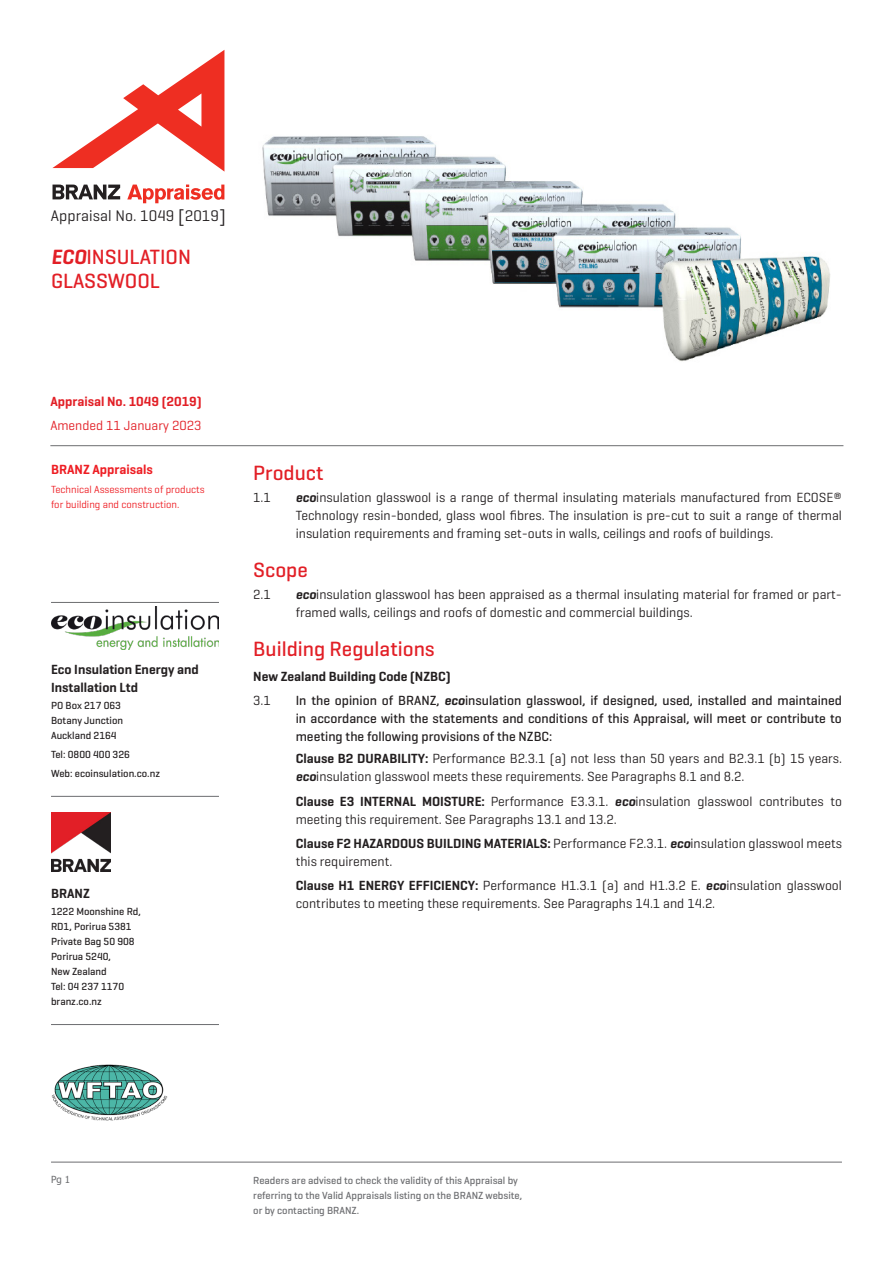
<style>
.page{position:relative;width:893px;height:1263px;background:#fff}
.page>*{position:absolute;margin:0;border:0;box-sizing:border-box;transform-origin:0 0}
.H3_Geo_P{font:500 21px/24px "Geogrotesque";color:#e21f26}
.t1{font:15.6px "Geogrotesque";letter-spacing:.005em;color:#231f20}
.Body_INDENT{font:13.5px/18px "Geogrotesque";color:#231f20}
.t2{font:500 13.5px/18px "Geogrotesque";color:#231f20;text-align:justify}
.H5_Geo_P{font:600 13.5px/18px "Geogrotesque";color:#231f20}
.H5_Geo_P_INDENT{font:600 13.5px "Geogrotesque";color:#231f20}
.H4_Geo_P{font:600 13.5px "Geogrotesque";color:#e21f26}
.H4_Geo_P-2{font:13.5px "Geogrotesque";color:#e21f26}
.Body{font:600 13.5px "Geogrotesque";color:#ee1d23}
.Small_Body_Geo_P{font:500 10.5px/15px "Geogrotesque";color:#231f20}
.Small_Body_Geo_P-2{font:500 10.5px/15px "Geogrotesque";color:#6c6d70}
.Body-2{font:10.5px/15px "Geogrotesque";color:#ee1d23}
.t3{font:9.75px "Tahoma";color:#6c6d70}
.s1{font-size:18.3px}
.s2{font-weight:600;font-style:italic}
.s3{font-weight:600}
</style>
<div class="page">
<hr style="left:51px;top:602px;width:168px;height:1px;background:#6c6d70">
<img style="left:51px;top:607px;width:168px;height:42px">
<hr style="left:51px;top:796px;width:168px;height:1px;background:#6c6d70">
<img style="left:51px;top:812px;width:60px;height:60px">
<hr style="left:51px;top:1024px;width:168px;height:1px;background:#6c6d70">
<hr style="left:50px;top:445px;width:793px;height:1px;background:#6c6d70">
<hr style="left:51px;top:1162px;width:791px;height:1px;background:#6c6d70">
<img style="left:51px;top:1064px;width:117px;height:57px">
<svg style="left:52px;top:50px;width:172px;height:122px"></svg>
<svg style="left:127px;top:185px;width:97px;height:18px"></svg>
<svg style="left:53px;top:185px;width:67px;height:14px"></svg>
<img style="left:262px;top:136px;width:568px;height:225px">
<p class="t1" style="left:51px;top:206px;width:176px">Appraisal No. 1049 <span class="s1">[</span>2019<span class="s1">]</span></p>
<p class="H3_Geo_P" style="left:51px;top:245px;width:142px"><span class="s2">ECO</span>INSULATION<br>GLASSWOOL</p>
<p class="H4_Geo_P" style="left:50px;top:393px;width:153px">Appraisal No. 1049 (2019)</p>
<p class="H4_Geo_P-2" style="left:50px;top:417px;width:152px">Amended 11 January 2023</p>
<p class="Body" style="left:51px;top:461px;width:103px">BRANZ Appraisals</p>
<p class="Body-2" style="left:51px;top:482px;width:155px">Technical Assessments of products for building and construction.</p>
<p class="H5_Geo_P" style="left:51px;top:660px;width:149px">Eco Insulation Energy and<br>Installation Ltd</p>
<p class="Small_Body_Geo_P" style="left:51px;top:697px;width:72px">PO Box 217 063</p>
<p class="Small_Body_Geo_P" style="left:51px;top:712px;width:74px">Botany Junction</p>
<p class="Small_Body_Geo_P" style="left:51px;top:727px;width:67px">Auckland 2164</p>
<p class="Small_Body_Geo_P" style="left:51px;top:747px;width:80px">Tel: 0800 400 326</p>
<p class="Small_Body_Geo_P" style="left:51px;top:766px;width:111px">Web: ecoinsulation.co.nz</p>
<p class="H5_Geo_P" style="left:51px;top:884px;width:40px">BRANZ</p>
<p class="Small_Body_Geo_P" style="left:51px;top:904px;width:91px">1222 Moonshine Rd,</p>
<p class="Small_Body_Geo_P" style="left:51px;top:919px;width:82px">RD1, Porirua 5381</p>
<p class="Small_Body_Geo_P" style="left:51px;top:934px;width:85px">Private Bag 50 908</p>
<p class="Small_Body_Geo_P" style="left:51px;top:949px;width:62px">Porirua 5240,<br>New Zealand</p>
<p class="Small_Body_Geo_P" style="left:51px;top:979px;width:75px">Tel: 04 237 1170</p>
<p class="Small_Body_Geo_P" style="left:51px;top:994px;width:52px">branz.co.nz</p>
<p class="H3_Geo_P" style="left:253px;top:460px;width:72px">Product</p>
<p class="Body_INDENT" style="left:253px;top:488px;width:19px">1.1</p>
<p class="Body_INDENT" style="left:296px;top:488px;width:548px;text-align:justify"><span class="s2">eco</span>insulation glasswool is a range of thermal insulating materials manufactured from ECOSE® Technology resin-bonded, glass wool fibres. The insulation is pre-cut to suit a range of thermal insulation requirements and framing set-outs in walls, ceilings and roofs of buildings.</p>
<p class="H3_Geo_P" style="left:253px;top:557px;width:56px">Scope</p>
<p class="Body_INDENT" style="left:253px;top:585px;width:19px">2.1</p>
<p class="Body_INDENT" style="left:296px;top:585px;width:548px"><span class="s2">eco</span>insulation glasswool has been appraised as a thermal insulating material for framed or part&shy;framed walls, ceilings and roofs of domestic and commercial buildings.</p>
<p class="H3_Geo_P" style="left:253px;top:636px;width:183px">Building Regulations</p>
<p class="H5_Geo_P_INDENT" style="left:253px;top:667px;width:199px">New Zealand Building Code (NZBC)</p>
<p class="Body_INDENT" style="left:253px;top:691px;width:19px">3.1</p>
<p class="t2" style="left:296px;top:691px;width:548px">In the opinion of BRANZ, <span class="s2">eco</span>insulation glasswool, if designed, used, installed and maintained in accordance with the statements and conditions of this Appraisal, will meet or contribute to meeting the following provisions of the NZBC:</p>
<p class="Body_INDENT" style="left:296px;top:749px;width:548px"><span class="s3">Clause B2 DURABILITY:</span> Performance B2.3.1 (a) not less than 50 years and B2.3.1 (b) 15 years. <span class="s2">eco</span>insulation glasswool meets these requirements. See Paragraphs 8.1 and 8.2.</p>
<p class="Body_INDENT" style="left:296px;top:791px;width:548px"><span class="s3">Clause E3 INTERNAL MOISTURE:</span> Performance E3.3.1. <span class="s2">eco</span>insulation glasswool contributes to meeting this requirement. See Paragraphs 13.1 and 13.2.</p>
<p class="Body_INDENT" style="left:296px;top:834px;width:548px"><span class="s3">Clause F2 HAZARDOUS BUILDING MATERIALS:</span> Performance F2.3.1. <span class="s2">eco</span>insulation glasswool meets this requirement.</p>
<p class="Body_INDENT" style="left:296px;top:876px;width:548px"><span class="s3">Clause H1 ENERGY EFFICIENCY:</span> Performance H1.3.1 (a) and H1.3.2 E. <span class="s2">eco</span>insulation glasswool contributes to meeting these requirements. See Paragraphs 14.1 and 14.2.</p>
<p class="t3" style="left:51px;top:1173px;width:21px">Pg 1</p>
<p class="Small_Body_Geo_P-2" style="left:253px;top:1172px;width:270px">Readers are advised to check the validity of this Appraisal by referring to the Valid Appraisals listing on the BRANZ website, or by contacting BRANZ.</p>
</div>
